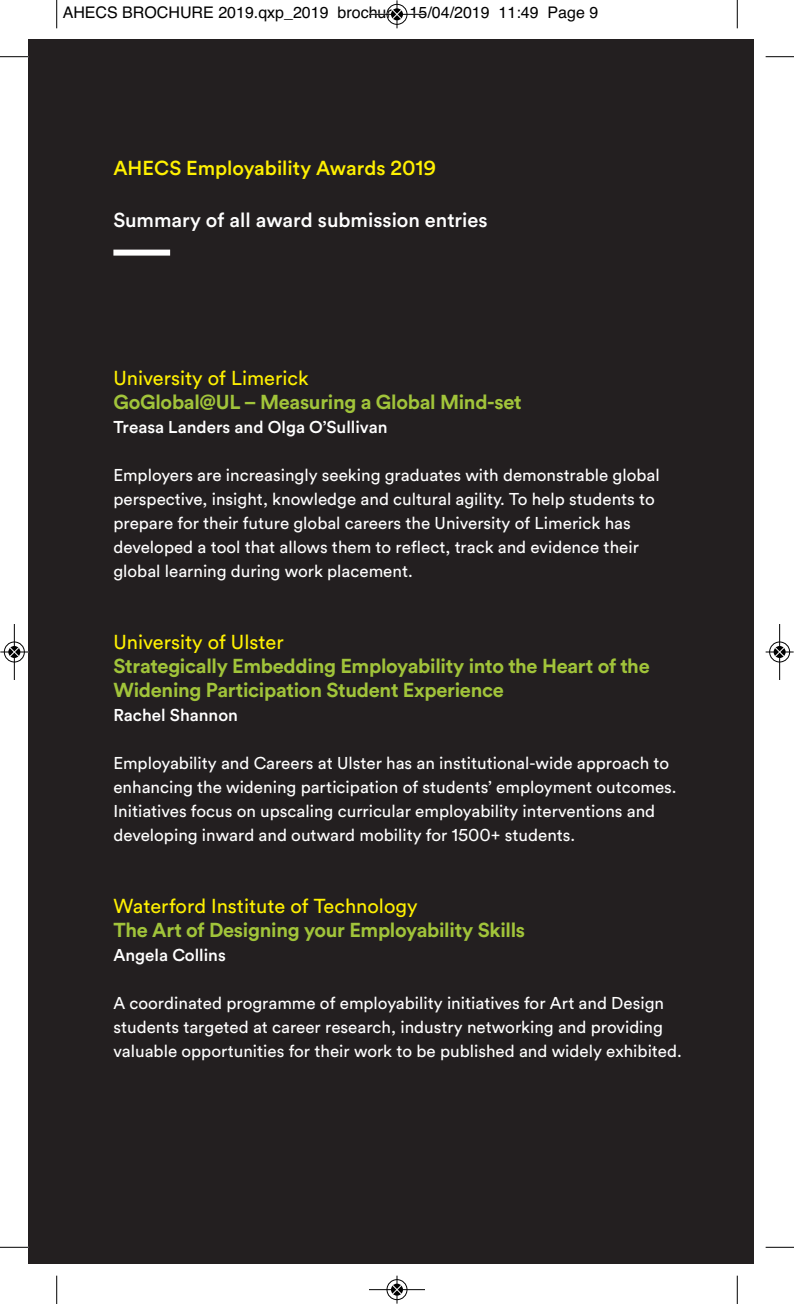
<style>
.page{position:relative;width:794px;height:1304px;background:#fff}
.page>*{position:absolute;margin:0;border:0;box-sizing:border-box;transform-origin:0 0}
.t1{font:700 20px/24px "Circular Air Pro";letter-spacing:-.015em;color:#a1c43a}
.t2{font:20px "Circular Air Pro";color:#fff101}
.t3{font:500 20px "Circular Air Pro";color:#fff}
.t4{font:500 20px "Circular Air Pro";color:#fff101}
.t5{font:17px/24px "Circular Air Pro";color:#fff}
.t6{font:500 17px "Circular Air Pro";color:#fff}
.t7{font:16px "Helvetica";color:#000}
</style>
<div class="page">
<div style="left:28px;top:40px;width:726px;height:1224px;background:#231f20"></div>
<div style="left:113px;top:250px;width:57px;height:6px;background:#fff"></div>
<svg style="left:56px;top:0;width:1px;height:28px"></svg>
<svg style="left:0;top:56px;width:28px;height:1px"></svg>
<svg style="left:737px;top:0;width:1px;height:28px"></svg>
<svg style="left:765px;top:56px;width:29px;height:1px"></svg>
<svg style="left:56px;top:1276px;width:1px;height:28px"></svg>
<svg style="left:0;top:1247px;width:28px;height:1px"></svg>
<svg style="left:737px;top:1276px;width:1px;height:28px"></svg>
<svg style="left:765px;top:1247px;width:29px;height:1px"></svg>
<div style="left:386px;top:4px;width:22px;height:21px;border:1px solid #fff;border-radius:50%"></div>
<hr style="left:369px;top:14px;width:56px;height:1px;background:#000">
<div style="left:387px;top:4px;width:20px;height:21px;border:1px solid #000;border-radius:50%"></div>
<svg style="left:392px;top:0;width:10px;height:28px"></svg>
<div style="left:386px;top:1279px;width:22px;height:21px;border:1px solid #fff;border-radius:50%"></div>
<hr style="left:369px;top:1289px;width:56px;height:1px;background:#000">
<div style="left:387px;top:1279px;width:20px;height:21px;border:1px solid #000;border-radius:50%"></div>
<svg style="left:392px;top:1276px;width:10px;height:28px"></svg>
<div style="left:4px;top:641px;width:21px;height:22px;border:1px solid #fff;border-radius:50%"></div>
<hr style="left:14px;top:624px;width:1px;height:56px;background:#000">
<div style="left:4px;top:642px;width:21px;height:20px;border:1px solid #000;border-radius:50%"></div>
<svg style="left:0;top:647px;width:28px;height:10px"></svg>
<div style="left:769px;top:641px;width:21px;height:22px;border:1px solid #fff;border-radius:50%"></div>
<hr style="left:779px;top:624px;width:1px;height:56px;background:#000">
<div style="left:769px;top:642px;width:21px;height:20px;border:1px solid #000;border-radius:50%"></div>
<svg style="left:765px;top:647px;width:28px;height:10px"></svg>
<p class="t7" style="left:63px;top:3px;width:537px">AHECS BROCHURE 2019.qxp_2019 brochure 15/04/2019 11:49 Page 9</p>
<p class="t4" style="left:113px;top:160px;width:324px">AHECS Employability Awards 2019</p>
<p class="t3" style="left:113px;top:212px;width:376px">Summary of all award submission entries</p>
<p class="t2" style="left:113px;top:370px;width:197px">University of Limerick</p>
<p class="t1" style="left:113px;top:391px;width:410px">GoGlobal@UL – Measuring a Global Mind-set</p>
<p class="t6" style="left:113px;top:420px;width:276px">Treasa Landers and Olga O’Sullivan</p>
<p class="t5" style="left:113px;top:464px;width:548px">Employers are increasingly seeking graduates with demonstrable global perspective, insight, knowledge and cultural agility. To help students to prepare for their future global careers the University of Limerick has developed a tool that allows them to reflect, track and evidence their global learning during work placement.</p>
<p class="t2" style="left:113px;top:634px;width:172px">University of Ulster</p>
<p class="t1" style="left:113px;top:655px;width:538px">Strategically Embedding Employability into the Heart of the<br>Widening Participation Student Experience</p>
<p class="t6" style="left:113px;top:708px;width:126px">Rachel Shannon</p>
<p class="t5" style="left:113px;top:752px;width:565px">Employability and Careers at Ulster has an institutional-wide approach to enhancing the widening participation of students’ employment outcomes.<br>Initiatives focus on upscaling curricular employability interventions and developing inward and outward mobility for 1500+ students.</p>
<p class="t2" style="left:113px;top:898px;width:305px">Waterford Institute of Technology</p>
<p class="t1" style="left:113px;top:919px;width:413px">The Art of Designing your Employability Skills</p>
<p class="t6" style="left:113px;top:948px;width:114px">Angela Collins</p>
<p class="t5" style="left:113px;top:992px;width:570px">A coordinated programme of employability initiatives for Art and Design students targeted at career research, industry networking and providing valuable opportunities for their work to be published and widely exhibited.</p>
</div>
